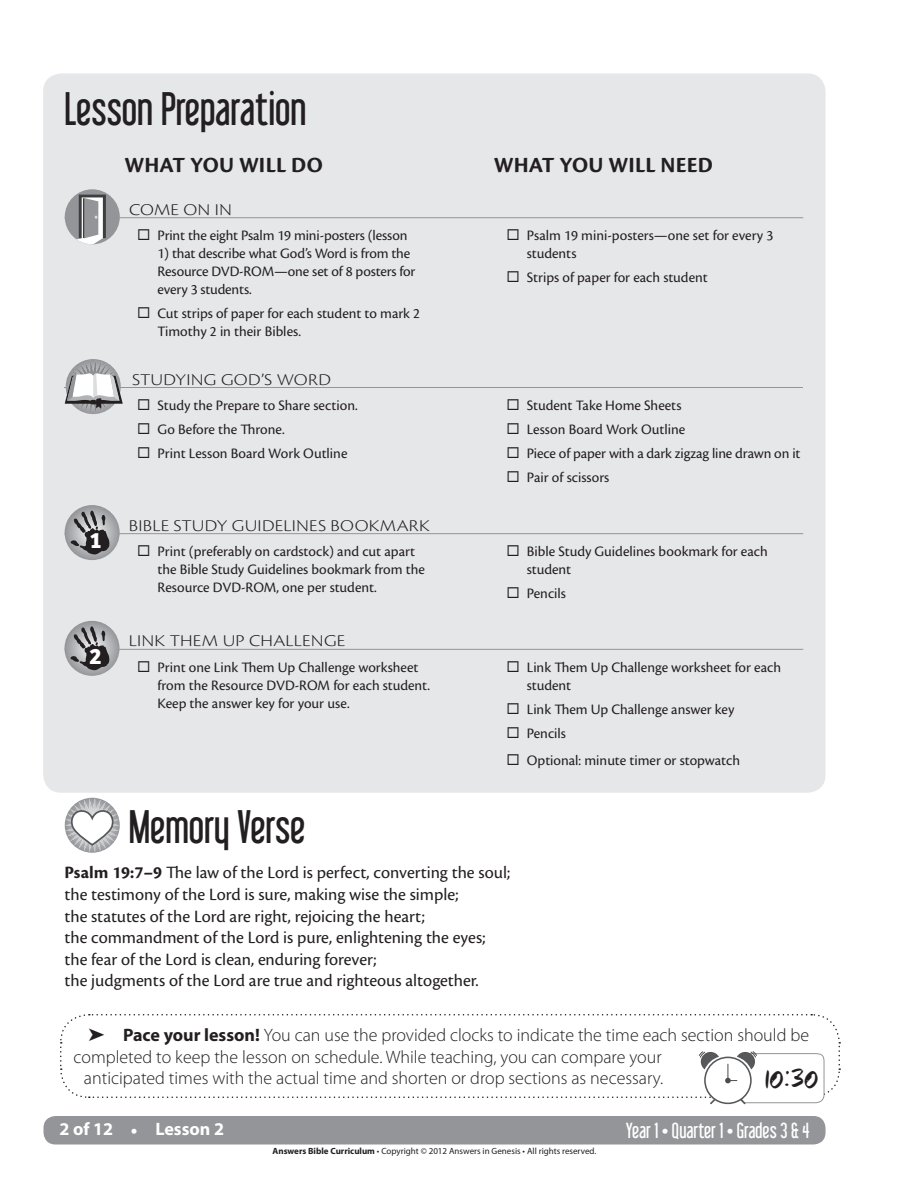
<style>
.page{position:relative;width:918px;height:1188px;background:#fff}
.page>*{position:absolute;margin:0;border:0;box-sizing:border-box;transform-origin:0 0}
.t1{font:45px "Hand Test";color:#231f20}
.t2{font:42px "Libel Suit";color:#231f20}
.t3{font:700 22.95px "Bree";color:#fff}
.t4{font:700 22.5px "Cronos Pro";letter-spacing:.005em;color:#231f20}
.t5{font:19.5px "Libel Suit";color:#fff}
.t6{font:18px/21.6px "Cronos Pro";color:#231f20}
.t7{font:300 18px "Myriad Pro";color:#231f20}
.t8{font:700 18px "Myriad Pro";color:#fff}
.t9{font:300 17.1px "Cronos Pro";letter-spacing:.01em;color:#231f20;scale:1.14 1}
.t10{font:15px/18px "Cronos Pro";color:#231f20}
.t11{font:9px "Myriad Pro";color:#231f20}
.s1{font-weight:700}
.s2{font-family:"Libel Suit";font-weight:400;font-size:19.5px}
</style>
<div class="page">
<div style="left:44px;top:1116px;width:782px;height:28px;background:#939598;border-radius:12px"></div>
<div style="left:43px;top:73px;width:783px;height:720px;background:#e6e7e9;border-radius:18px"></div>
<hr style="left:64px;top:217px;width:739px;height:1px;background:#939598">
<div style="left:65px;top:189px;width:55px;height:55px;background:#939598;border-radius:50%"></div>
<svg style="left:65px;top:195px;width:41px;height:49px"></svg>
<hr style="left:83px;top:198px;width:2px;height:40px;background:#3e3e3f">
<hr style="left:64px;top:387px;width:739px;height:1px;background:#939598">
<svg style="left:65px;top:359px;width:58px;height:55px"></svg>
<hr style="left:64px;top:533px;width:739px;height:1px;background:#939598">
<svg style="left:65px;top:505px;width:55px;height:55px"></svg>
<svg style="left:70px;top:510px;width:40px;height:45px;background:#7b7a7c"></svg>
<hr style="left:64px;top:649px;width:739px;height:1px;background:#939598">
<svg style="left:64px;top:621px;width:56px;height:55px"></svg>
<svg style="left:70px;top:625px;width:40px;height:46px;background:#7c7b7d"></svg>
<svg style="left:65px;top:798px;width:55px;height:55px"></svg>
<svg style="left:60px;top:1014px;width:781px;height:91px"></svg>
<h2 class="t2" style="left:64px;top:84px;width:243px">Lesson Preparation</h2>
<h3 class="t4" style="left:125px;top:152px;width:200px">WHAT YOU WILL DO</h3>
<h3 class="t4" style="left:494px;top:152px;width:220px">WHAT YOU WILL NEED</h3>
<p class="t9" style="left:129px;top:200px;width:92px">COME ON IN</p>
<p class="t10" style="left:137px;top:226px;width:272px">◻ Print the eight Psalm 19 mini-posters (lesson</p>
<p class="t10" style="left:158px;top:244px;width:259px">1) that describe what God’s Word is from the<br>Resource DVD-ROM—one set of 8 posters for every 3 students.</p>
<p class="t10" style="left:158px;top:304px;width:264px;text-indent:-20px">◻ Cut strips of paper for each student to mark 2<br>Timothy 2 in their Bibles.</p>
<p class="t10" style="left:527px;top:226px;width:248px;text-indent:-20px">◻ Psalm 19 mini-posters—one set for every 3 students</p>
<p class="t10" style="left:507px;top:268px;width:203px">◻ Strips of paper for each student</p>
<h3 class="t3" style="left:90px;top:527px;width:13px">1</h3>
<h3 class="t3" style="left:89px;top:642px;width:13px">2</h3>
<p class="t9" style="left:132px;top:369px;width:176px">STUDYING GOD’S WORD</p>
<p class="t10" style="left:137px;top:396px;width:222px">◻ Study the Prepare to Share section.</p>
<p class="t10" style="left:137px;top:420px;width:149px">◻ Go Before the Throne.</p>
<p class="t10" style="left:137px;top:444px;width:212px">◻ Print Lesson Board Work Outline</p>
<p class="t10" style="left:507px;top:396px;width:176px">◻ Student Take Home Sheets</p>
<p class="t10" style="left:507px;top:420px;width:180px">◻ Lesson Board Work Outline</p>
<p class="t10" style="left:507px;top:444px;width:295px">◻ Piece of paper with a dark zigzag line drawn on it</p>
<p class="t10" style="left:507px;top:468px;width:104px">◻ Pair of scissors</p>
<p class="t9" style="left:129px;top:516px;width:266px">BIBLE STUDY GUIDELINES BOOKMARK</p>
<p class="t10" style="left:158px;top:542px;width:269px;text-indent:-20px">◻ Print (preferably on cardstock) and cut apart the Bible Study Guidelines bookmark from the<br>Resource DVD-ROM, one per student.</p>
<p class="t10" style="left:527px;top:542px;width:242px;text-indent:-20px">◻ Bible Study Guidelines bookmark for each student</p>
<p class="t10" style="left:507px;top:584px;width:61px">◻ Pencils</p>
<p class="t9" style="left:129px;top:631px;width:191px">LINK THEM UP CHALLENGE</p>
<p class="t10" style="left:158px;top:658px;width:274px;text-indent:-20px">◻ Print one Link Them Up Challenge worksheet from the Resource DVD-ROM for each student.<br>Keep the answer key for your use.</p>
<p class="t10" style="left:527px;top:658px;width:256px;text-indent:-20px">◻ Link Them Up Challenge worksheet for each student</p>
<p class="t10" style="left:507px;top:700px;width:229px">◻ Link Them Up Challenge answer key</p>
<p class="t10" style="left:507px;top:724px;width:61px">◻ Pencils</p>
<p class="t10" style="left:507px;top:752px;width:235px">◻ Optional: minute timer or stopwatch</p>
<h2 class="t2" style="left:129px;top:802px;width:178px">Memory Verse</h2>
<p class="t6" style="left:64px;top:862px;width:447px"><span class="s1">PSALM 19:7–9</span> The law of the Lord is perfect, converting the soul; the testimony of the Lord is sure, making wise the simple;<br>the statutes of the Lord are right, rejoicing the heart;<br>the commandment of the Lord is pure, enlightening the eyes; the fear of the Lord is clean, enduring forever;<br>the judgments of the Lord are true and righteous altogether.</p>
<p class="t7" style="left:88px;top:1025px;width:722px">➤ <span class="s1">Pace your lesson!</span> You can use the provided clocks to indicate the time each section should be</p>
<p class="t7" style="left:74px;top:1047px;width:590px">completed to keep the lesson on schedule. While teaching, you can compare your</p>
<p class="t7" style="left:84px;top:1068px;width:581px">anticipated times with the actual time and shorten or drop sections as necessary.</p>
<h1 class="t1" style="left:765px;top:1045px;width:55px">10:30</h1>
<p class="t8" style="left:60px;top:1118px;width:166px">2 of 12 <span class="s2">•</span> Lesson 2</p>
<h3 class="t5" style="left:626px;top:1118px;width:185px">Year 1 • Quarter 1 • Grades 3 &amp; 4</h3>
<p class="t11" style="left:273px;top:1145px;width:325px"><span class="s1">Answers Bible Curriculum</span> • Copyright © 2012 Answers in Genesis • All rights reserved.</p>
</div>
